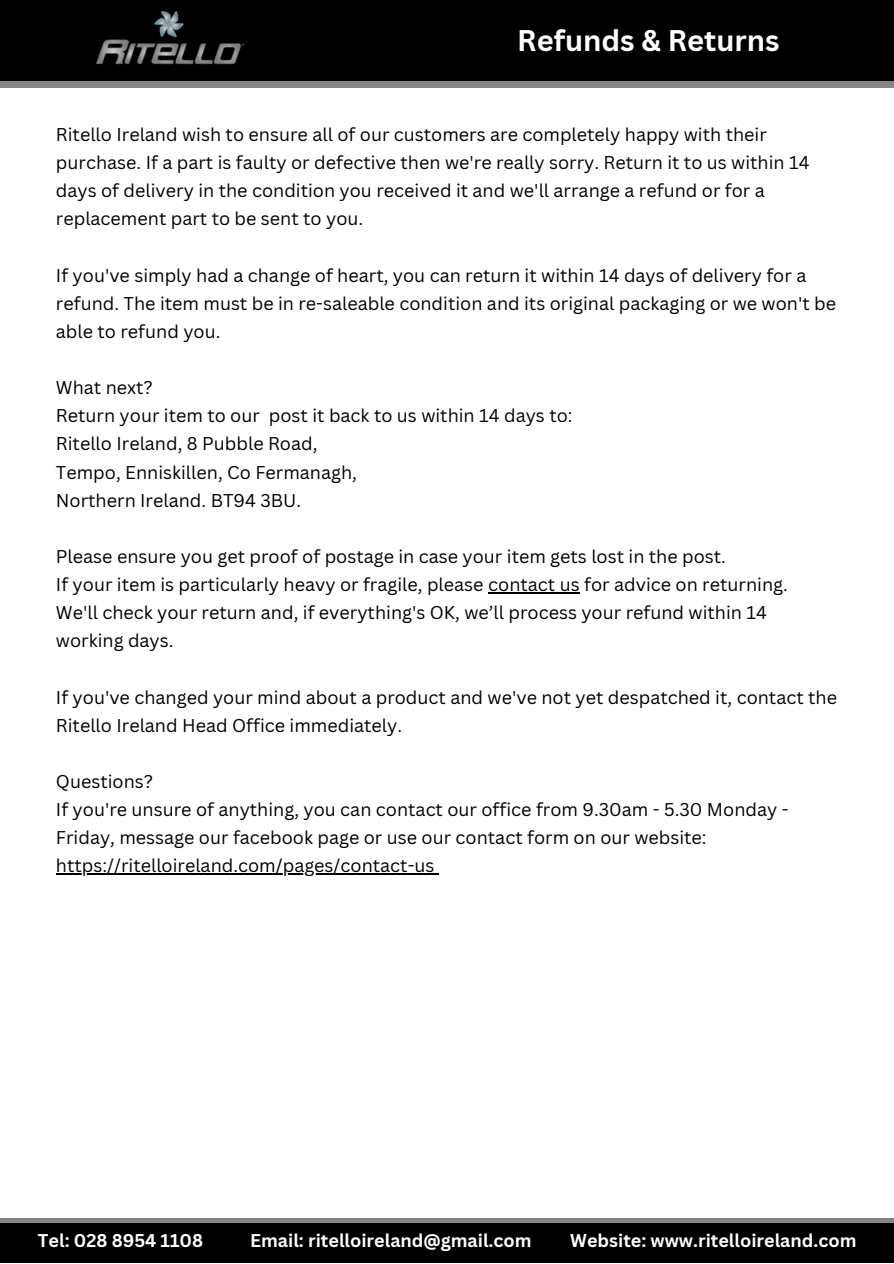
<style>
.page{position:relative;width:894px;height:1264px;background:#fff}
.page>*{position:absolute;margin:0;border:0;box-sizing:border-box;transform-origin:0 0}
.t1{font:700 29.1px "Canva Sans";color:#fff}
.t2{font:18px/28.2px "Canva Sans";color:#000}
.t3{font:700 18px "Canva Sans";color:#fff}
</style>
<div class="page">
<div style="left:0;top:8px;width:893px;height:80px;background:#848689"></div>
<div style="left:0;top:0;width:893px;height:81px;background:#000"></div>
<img style="left:96px;top:11px;width:149px;height:54px">
<div style="left:0;top:1218px;width:893px;height:32px;background:#848689"></div>
<div style="left:0;top:1222px;width:893px;height:40px;background:#000"></div>
<hr style="left:488px;top:592px;width:91px;height:1px;background:#000">
<hr style="left:56px;top:873px;width:378px;height:1px;background:#000">
<h1 class="t1" style="left:517px;top:20px;width:264px">Refunds &amp; Returns</h1>
<p class="t2" style="left:56px;top:120px;width:755px">Ritello Ireland wish to ensure all of our customers are completely happy with their purchase. If a part is faulty or defective then we're really sorry. Return it to us within 14 days of delivery in the condition you received it and we'll arrange a refund or for a replacement part to be sent to you.</p>
<p class="t2" style="left:56px;top:260px;width:781px">If you've simply had a change of heart, you can return it within 14 days of delivery for a refund. The item must be in re-saleable condition and its original packaging or we won't be able to refund you.</p>
<p class="t2" style="left:56px;top:373px;width:98px">What next?</p>
<p class="t2" style="left:56px;top:401px;width:518px">Return your item to our post it back to us within 14 days to:</p>
<p class="t2" style="left:56px;top:429px;width:263px">Ritello Ireland, 8 Pubble Road,</p>
<p class="t2" style="left:56px;top:457px;width:302px">Tempo, Enniskillen, Co Fermanagh,</p>
<p class="t2" style="left:56px;top:485px;width:247px">Northern Ireland. BT94 3BU.</p>
<p class="t2" style="left:56px;top:542px;width:671px">Please ensure you get proof of postage in case your item gets lost in the post.</p>
<p class="t2" style="left:56px;top:570px;width:733px">If your item is particularly heavy or fragile, please contact us for advice on returning.</p>
<p class="t2" style="left:56px;top:598px;width:712px">We'll check your return and, if everything's OK, we’ll process your refund within 14 working days.</p>
<p class="t2" style="left:56px;top:682px;width:782px">If you've changed your mind about a product and we've not yet despatched it, contact the<br>Ritello Ireland Head Office immediately.</p>
<p class="t2" style="left:56px;top:767px;width:99px">Questions?</p>
<h2 class="t2" style="left:56px;top:795px;width:734px">If you're unsure of anything, you can contact our office from 9.30am - 5.30 Monday -<br>Friday, message our facebook page or use our contact form on our website: https://ritelloireland.com/pages/contact-us</h2>
<p class="t3" style="left:38px;top:1227px;width:167px">Tel: 028 8954 1108</p>
<p class="t3" style="left:250px;top:1227px;width:283px">Email: ritelloireland@gmail.com</p>
<p class="t3" style="left:570px;top:1227px;width:288px">Website: www.ritelloireland.com</p>
</div>
